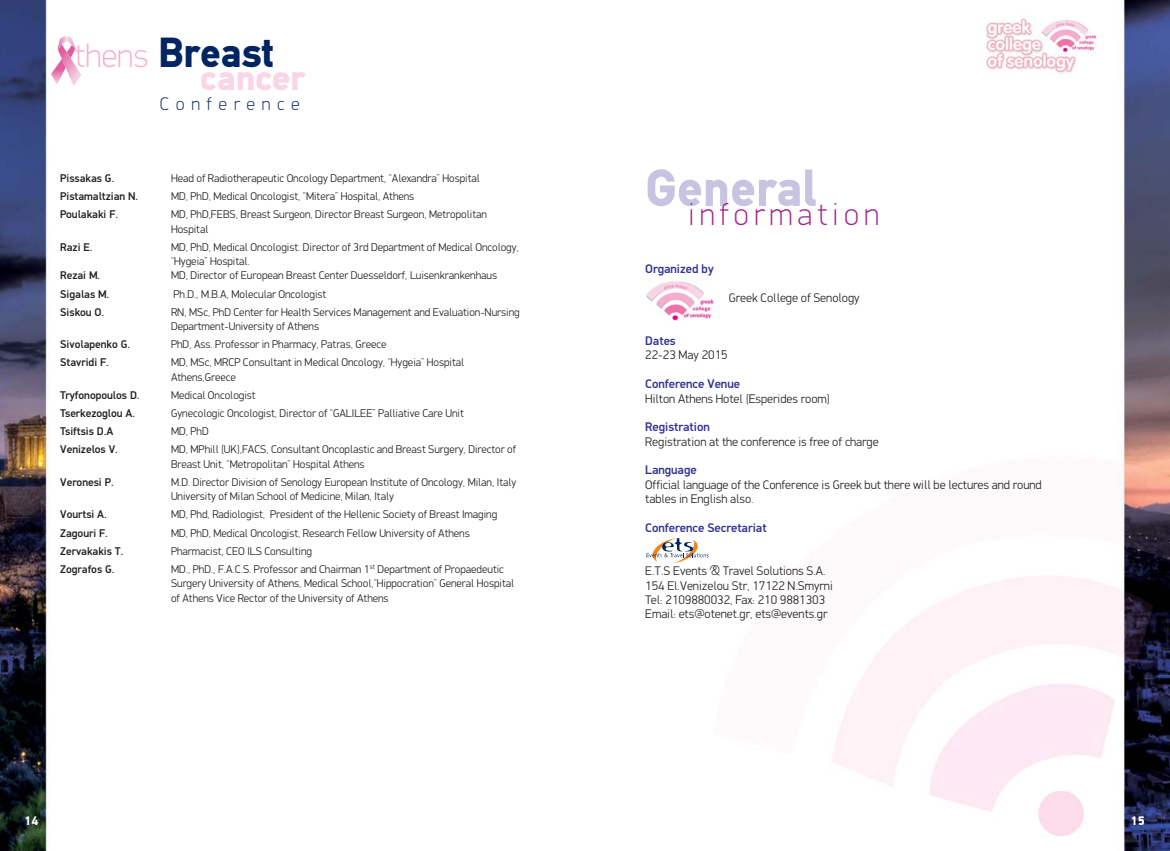
<style>
.page{position:relative;width:1170px;height:851px;background:#fff}
.page>*{position:absolute;margin:0;border:0;box-sizing:border-box;transform-origin:0 0}
.t1{font:900 52.38px "PF Din Text";color:#c7c4e2}
.t2{font:900 42.25px "PF Din Text";color:#002561}
.t3{font:900 35.75px "PF Din Display";color:#fad5e5}
.t4{font:100 33.88px "PF Din Display";color:#f6adcd}
.t5{font:100 31.62px "PF Din Display";letter-spacing:.155em;color:#a2238e}
.t6{font:100 18.25px "PF Din Display";letter-spacing:.36em;color:#002561}
.t7{font:300 12.5px/14.4px "PF Din Display";color:#231f20}
.t8{font:500 12.5px "PF Din Display";color:#2e3092}
.t9{font:900 12.5px "PF Din Display";color:#fff}
.t10{font:300 11.25px/14.4px "PF Din Display";color:#231f20}
.t11{font:500 11.25px "PF Din Display";color:#231f20}
</style>
<div class="page">
<img style="left:0;top:0;width:1169px;height:850px">
<svg style="left:51px;top:36px;width:30px;height:50px"></svg>
<svg style="left:646px;top:538px;width:62px;height:25px"></svg>
<img style="left:646px;top:280px;width:71px;height:41px">
<h3 class="t4" style="left:74px;top:44px;width:76px">thens</h3>
<h2 class="t2" style="left:158px;top:38px;width:117px">Breast</h2>
<h3 class="t6" style="left:160px;top:97px;width:141px">Conference</h3>
<h3 class="t3" style="left:200px;top:65px;width:106px">cancer</h3>
<p class="t11" style="left:60px;top:174px;width:56px">Pissakas G.</p>
<p class="t10" style="left:171px;top:172px;width:310px">Head of Radiotherapeutic Oncology Department, “Alexandra” Hospital</p>
<p class="t11" style="left:60px;top:192px;width:79px">Pistamaltzian N.</p>
<p class="t10" style="left:171px;top:190px;width:245px">MD, PhD, Medical Oncologist, “Mitera” Hospital, Athens</p>
<p class="t11" style="left:60px;top:210px;width:59px">Poulakaki F.</p>
<p class="t10" style="left:171px;top:208px;width:317px">MD, PhD,FEBS, Breast Surgeon, Director Breast Surgeon, Metropolitan<br>Hospital</p>
<p class="t11" style="left:60px;top:243px;width:34px">Razi E.</p>
<p class="t10" style="left:171px;top:241px;width:349px">MD, PhD, Medical Oncologist. Director of 3rd Department of Medical Oncology, “Hygeia” Hospital.</p>
<p class="t11" style="left:60px;top:271px;width:41px">Rezai M.</p>
<p class="t10" style="left:171px;top:269px;width:327px">MD, Director of European Breast Center Duesseldorf, Luisenkrankenhaus</p>
<p class="t11" style="left:60px;top:290px;width:50px">Sigalas M.</p>
<p class="t10" style="left:173px;top:287px;width:154px">Ph.D., M.B.A, Molecular Oncologist</p>
<p class="t11" style="left:60px;top:308px;width:46px">Siskou O.</p>
<p class="t10" style="left:171px;top:306px;width:350px">RN, MSc, PhD Center for Health Services Management and Evaluation-Nursing<br>Department-University of Athens</p>
<p class="t11" style="left:60px;top:340px;width:71px">Sivolapenko G.</p>
<p class="t10" style="left:171px;top:338px;width:217px">PhD, Ass. Professor in Pharmacy, Patras, Greece</p>
<p class="t11" style="left:60px;top:358px;width:50px">Stavridi F.</p>
<p class="t10" style="left:171px;top:356px;width:294px">MD, MSc, MRCP Consultant in Medical Oncology, “Hygeia” Hospital<br>Athens,Greece</p>
<p class="t11" style="left:60px;top:391px;width:81px">Tryfonopoulos D.</p>
<p class="t10" style="left:171px;top:389px;width:86px">Medical Oncologist</p>
<p class="t11" style="left:60px;top:409px;width:76px">Tserkezoglou A.</p>
<p class="t10" style="left:171px;top:407px;width:294px">Gynecologic Oncologist, Director of “GALILEE” Palliative Care Unit</p>
<p class="t11" style="left:60px;top:427px;width:54px">Tsiftsis D.A</p>
<p class="t10" style="left:171px;top:425px;width:39px">MD, PhD</p>
<p class="t11" style="left:60px;top:445px;width:59px">Venizelos V.</p>
<p class="t10" style="left:171px;top:443px;width:347px">MD, MPhill (UK),FACS, Consultant Oncoplastic and Breast Surgery, Director of<br>Breast Unit, “Metropolitan” Hospital Athens</p>
<p class="t11" style="left:60px;top:478px;width:55px">Veronesi P.</p>
<p class="t10" style="left:171px;top:476px;width:347px">M.D. Director Division of Senology European Institute of Oncology, Milan, Italy<br>University of Milan School of Medicine, Milan, Italy</p>
<p class="t11" style="left:60px;top:510px;width:48px">Vourtsi A.</p>
<p class="t10" style="left:171px;top:508px;width:328px">MD, Phd, Radiologist, President of the Hellenic Society of Breast Imaging</p>
<p class="t11" style="left:60px;top:528px;width:49px">Zagouri F.</p>
<p class="t10" style="left:171px;top:526px;width:300px">MD, PhD, Medical Oncologist, Research Fellow University of Athens</p>
<p class="t11" style="left:60px;top:546px;width:65px">Zervakakis T.</p>
<p class="t10" style="left:171px;top:544px;width:142px">Pharmacist, CEO ILS Consulting</p>
<p class="t11" style="left:60px;top:565px;width:56px">Zografos G.</p>
<p class="t10" style="left:171px;top:562px;width:344px">MD., PhD., F.A.C.S. Professor and Chairman 1<sup>st</sup> Department of Propaedeutic<br>Surgery University of Athens, Medical School,“Hippocration” General Hospital of Athens Vice Rector of the University of Athens</p>
<h1 class="t1" style="left:645px;top:169px;width:173px">General</h1>
<h3 class="t5" style="left:688px;top:203px;width:192px">information</h3>
<p class="t8" style="left:645px;top:264px;width:70px">Organized by</p>
<p class="t7" style="left:728px;top:291px;width:132px">Greek College of Senology</p>
<p class="t8" style="left:645px;top:336px;width:32px">Dates</p>
<p class="t7" style="left:645px;top:349px;width:84px">22-23 May 2015</p>
<p class="t8" style="left:645px;top:379px;width:96px">Conference Venue</p>
<p class="t7" style="left:645px;top:392px;width:186px">Hilton Athens Hotel (Esperides room)</p>
<p class="t8" style="left:645px;top:422px;width:66px">Registration</p>
<p class="t7" style="left:645px;top:435px;width:235px">Registration at the conference is free of charge</p>
<p class="t8" style="left:645px;top:465px;width:53px">Language</p>
<p class="t7" style="left:645px;top:478px;width:398px">Official language of the Conference is Greek but there will be lectures and round tables in English also.</p>
<p class="t8" style="left:645px;top:523px;width:123px">Conference Secretariat</p>
<p class="t7" style="left:645px;top:565px;width:189px">E.T.S Events &amp; Travel Solutions S.A.<br>154 El.Venizelou Str, 17122 N.Smyrni Tel: 2109880032, Fax: 210 9881303<br>Email: ets@otenet.gr, ets@events.gr</p>
<p class="t9" style="left:25px;top:816px;width:15px">14</p>
<p class="t9" style="left:1130px;top:816px;width:15px">15</p>
</div>
